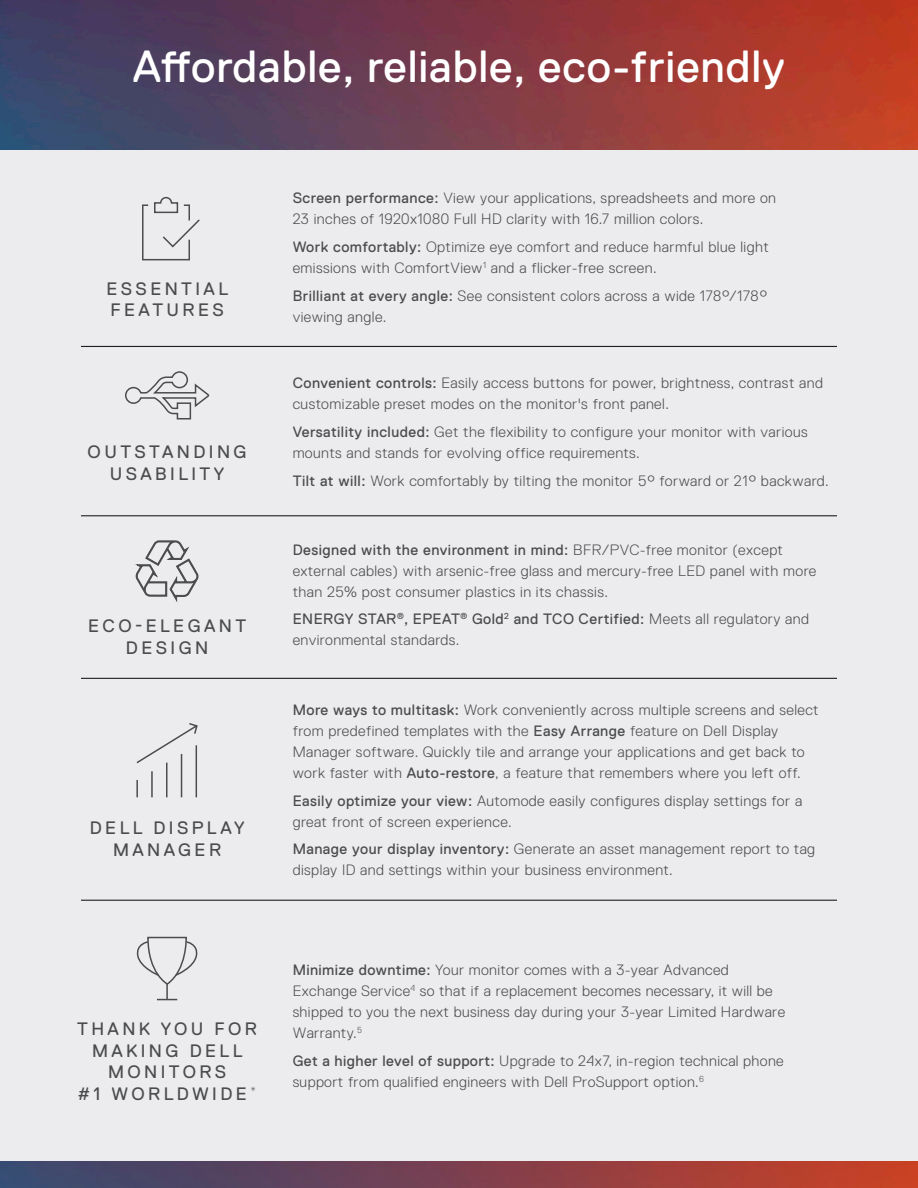
<style>
.page{position:relative;width:918px;height:1188px;background:#ececee}
.page>*{position:absolute;margin:0;border:0;box-sizing:border-box;transform-origin:0 0}
.t1{font:45px "Dell Replica";letter-spacing:.02em;color:#fff}
.t2{font:18px/21.6px "Dell Replica";letter-spacing:.19em;color:#4b4c4d;text-align:center}
.t3{font:300 15px/21px "Dell Replica";letter-spacing:.03em;color:#4b4c4d}
.s1{font-weight:400}
</style>
<div class="page">
<img style="left:0;top:0;width:918px;height:150px">
<img style="left:0;top:1161px;width:918px;height:27px">
<hr style="left:81px;top:346px;width:756px;height:1px;background:#231f20">
<hr style="left:81px;top:515px;width:756px;height:1px;background:#231f20">
<hr style="left:81px;top:678px;width:756px;height:1px;background:#231f20">
<svg style="left:125px;top:371px;width:85px;height:49px"></svg>
<svg style="left:136px;top:780px;width:2px;height:17px"></svg>
<hr style="left:151px;top:771px;width:2px;height:26px;background:#4b4c4d">
<hr style="left:166px;top:763px;width:2px;height:34px;background:#4b4c4d">
<hr style="left:181px;top:754px;width:1px;height:43px;background:#4b4c4d">
<hr style="left:196px;top:745px;width:1px;height:52px;background:#4b4c4d">
<svg style="left:136px;top:723px;width:62px;height:42px"></svg>
<hr style="left:81px;top:900px;width:756px;height:1px;background:#231f20">
<svg style="left:136px;top:936px;width:62px;height:64px"></svg>
<svg style="left:135px;top:541px;width:63px;height:61px"></svg>
<svg style="left:142px;top:196px;width:58px;height:65px"></svg>
<h1 class="t1" style="left:133px;top:42px;width:654px">Affordable, reliable, eco-friendly</h1>
<p class="t2" style="left:106px;top:278px;width:123px;text-align:left">ESSENTIAL<br>FEATURES</p>
<p class="t2" style="left:88px;top:441px;width:160px">OUTSTANDING<br>USABILITY</p>
<p class="t2" style="left:88px;top:615px;width:160px">ECO-ELEGANT<br>DESIGN</p>
<p class="t2" style="left:90px;top:817px;width:156px">DELL DISPLAY<br>MANAGER</p>
<p class="t2" style="left:77px;top:1018px;width:181px">THANK YOU FOR<br>MAKING DELL<br>MONITORS<br>#1 WORLDWIDE <sup>*</sup></p>
<p class="t3" style="left:293px;top:188px;width:485px"><span class="s1">Screen performance:</span> View your applications, spreadsheets and more on<br>23 inches of 1920x1080 Full HD clarity with 16.7 million colors.</p>
<p class="t3" style="left:293px;top:236px;width:478px"><span class="s1">Work comfortably:</span> Optimize eye comfort and reduce harmful blue light emissions with ComfortView<sup>1</sup> and a flicker-free screen.</p>
<p class="t3" style="left:293px;top:285px;width:477px"><span class="s1">Brilliant at every angle:</span> See consistent colors across a wide 178°/178° viewing angle.</p>
<p class="t3" style="left:293px;top:373px;width:532px"><span class="s1">Convenient controls:</span> Easily access buttons for power, brightness, contrast and customizable preset modes on the monitor's front panel.</p>
<p class="t3" style="left:293px;top:421px;width:517px"><span class="s1">Versatility included:</span> Get the flexibility to configure your monitor with various mounts and stands for evolving office requirements.</p>
<p class="t3" style="left:293px;top:470px;width:538px"><span class="s1">Tilt at will:</span> Work comfortably by tilting the monitor 5° forward or 21° backward.</p>
<p class="t3" style="left:293px;top:539px;width:525px"><span class="s1">Designed with the environment in mind:</span> BFR/PVC-free monitor (except external cables) with arsenic-free glass and mercury-free LED panel with more than 25% post consumer plastics in its chassis.</p>
<p class="t3" style="left:293px;top:609px;width:518px"><span class="s1">ENERGY STAR</span><sup>®</sup><span class="s1">, EPEAT</span><sup>®</sup> <span class="s1">Gold</span><sup>2</sup> <span class="s1">and TCO Certified:</span> Meets all regulatory and environmental standards.</p>
<p class="t3" style="left:293px;top:699px;width:528px"><span class="s1">More ways to multitask:</span> Work conveniently across multiple screens and select from predefined templates with the <span class="s1">Easy Arrange</span> feature on Dell Display Manager software. Quickly tile and arrange your applications and get back to work faster with <span class="s1">Auto-restore</span>, a feature that remembers where you left off.</p>
<p class="t3" style="left:293px;top:790px;width:511px"><span class="s1">Easily optimize your view:</span> Automode easily configures display settings for a great front of screen experience.</p>
<p class="t3" style="left:293px;top:839px;width:524px"><span class="s1">Manage your display inventory:</span> Generate an asset management report to tag display ID and settings within your business environment.</p>
<p class="t3" style="left:293px;top:960px;width:494px"><span class="s1">Minimize downtime:</span> Your monitor comes with a 3-year Advanced Exchange Service<sup>4</sup> so that if a replacement becomes necessary, it will be shipped to you the next business day during your 3-year Limited Hardware Warranty.<sup>5</sup></p>
<p class="t3" style="left:293px;top:1051px;width:493px"><span class="s1">Get a higher level of support:</span> Upgrade to 24x7, in-region technical phone support from qualified engineers with Dell ProSupport option.<sup>6</sup></p>
</div>
